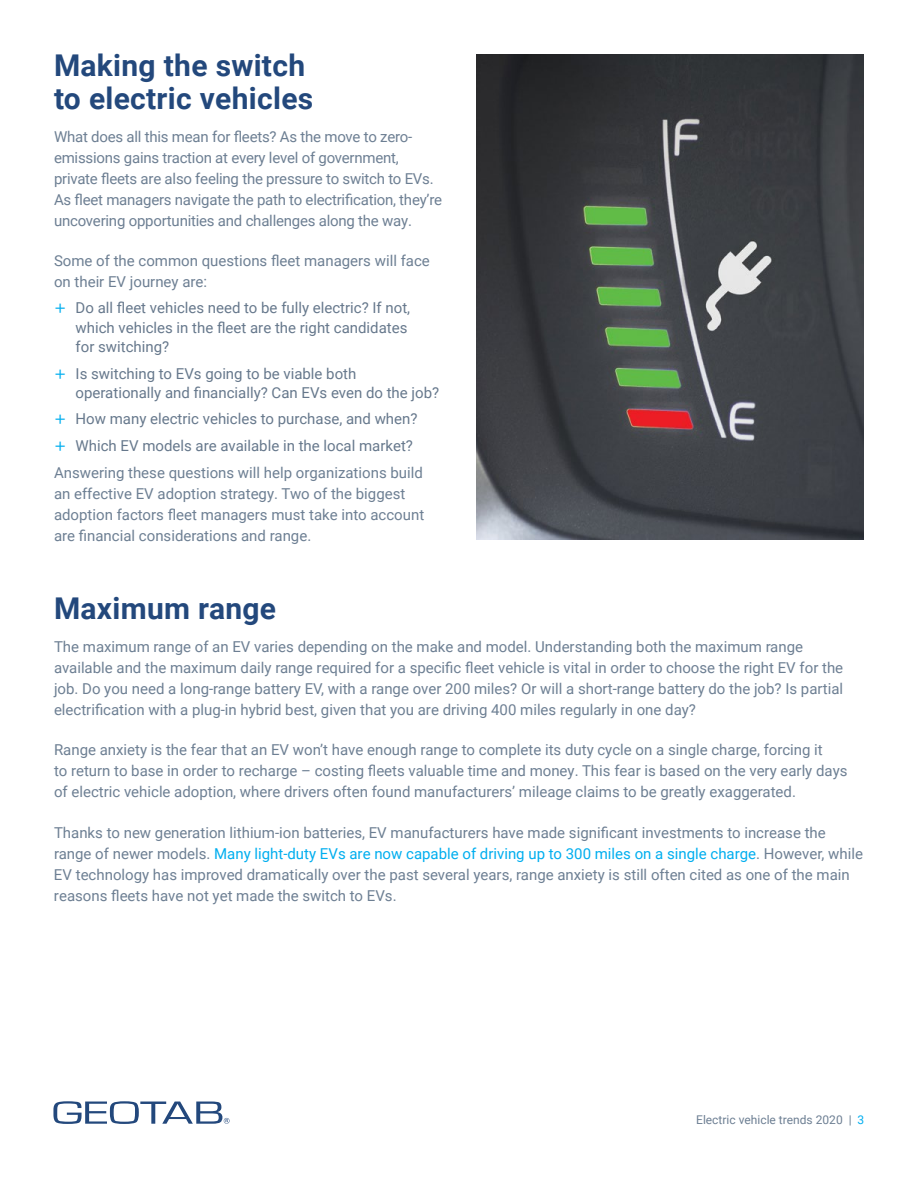
<style>
.page{position:relative;width:918px;height:1188px;background:#fff}
.page>*{position:absolute;margin:0;border:0;box-sizing:border-box;transform-origin:0 0}
.t1{font:700 30px/33px "Roboto";letter-spacing:.01em;color:#23487c}
.t2{font:15px/21px "Roboto";color:#6d7f93}
.t3{font:15px/19.5px "Roboto";color:#66788c}
.t4{font:12px "Roboto";color:#6d7f93}
.s1{font-family:"Verdana";color:#00aeef}
.s2{color:#6d7f93}
.s3{color:#00aeef}
</style>
<div class="page">
<svg style="left:53px;top:1101px;width:177px;height:23px"></svg>
<img style="left:477px;top:55px;width:386px;height:485px">
<h1 class="t1" style="left:54px;top:51px;width:261px">Making the switch to electric vehicles</h1>
<p class="t2" style="left:54px;top:125px;width:390px">What does all this mean for fleets? As the move to zero&shy;emissions gains traction at every level of government, private fleets are also feeling the pressure to switch to EVs.<br>As fleet managers navigate the path to electrification, they’re uncovering opportunities and challenges along the way.</p>
<p class="t2" style="left:54px;top:250px;width:377px">Some of the common questions fleet managers will face on their EV journey are:</p>
<p class="t3" style="left:76px;top:298px;width:336px;text-indent:-22px"><span class="s1">+</span> Do all fleet vehicles need to be fully electric? If not, which vehicles in the fleet are the right candidates for switching?</p>
<p class="t3" style="left:76px;top:365px;width:365px;text-indent:-22px"><span class="s1">+</span> Is switching to EVs going to be viable both operationally and financially? Can EVs even do the job?</p>
<p class="t3" style="left:54px;top:405px;width:370px;line-height:26.7px"><span class="s1">+</span> How many electric vehicles to purchase, and when? <span class="s1">+</span> Which EV models are available in the local market?<br><span class="s2">Answering these questions will help organizations build</span></p>
<p class="t2" style="left:54px;top:482px;width:372px">an effective EV adoption strategy. Two of the biggest adoption factors fleet managers must take into account are financial considerations and range.</p>
<h1 class="t1" style="left:54px;top:594px;width:224px">Maximum range</h1>
<p class="t2" style="left:54px;top:636px;width:791px">The maximum range of an EV varies depending on the make and model. Understanding both the maximum range available and the maximum daily range required for a specific fleet vehicle is vital in order to choose the right EV for the job. Do you need a long-range battery EV, with a range over 200 miles? Or will a short-range battery do the job? Is partial electrification with a plug-in hybrid best, given that you are driving 400 miles regularly in one day?</p>
<p class="t2" style="left:54px;top:739px;width:795px">Range anxiety is the fear that an EV won’t have enough range to complete its duty cycle on a single charge, forcing it<br>to return to base in order to recharge – costing fleets valuable time and money. This fear is based on the very early days of electric vehicle adoption, where drivers often found manufacturers’ mileage claims to be greatly exaggerated.</p>
<p class="t2" style="left:54px;top:822px;width:810px">Thanks to new generation lithium-ion batteries, EV manufacturers have made significant investments to increase the range of newer models. <span class="s3">Many light-duty EVs are now capable of driving up to 300 miles on a single charge</span>. However, while EV technology has improved dramatically over the past several years, range anxiety is still often cited as one of the main reasons fleets have not yet made the switch to EVs.</p>
<p class="t4" style="left:696px;top:1114px;width:170px">Electric vehicle trends 2020 | <span class="s3">3</span></p>
</div>
